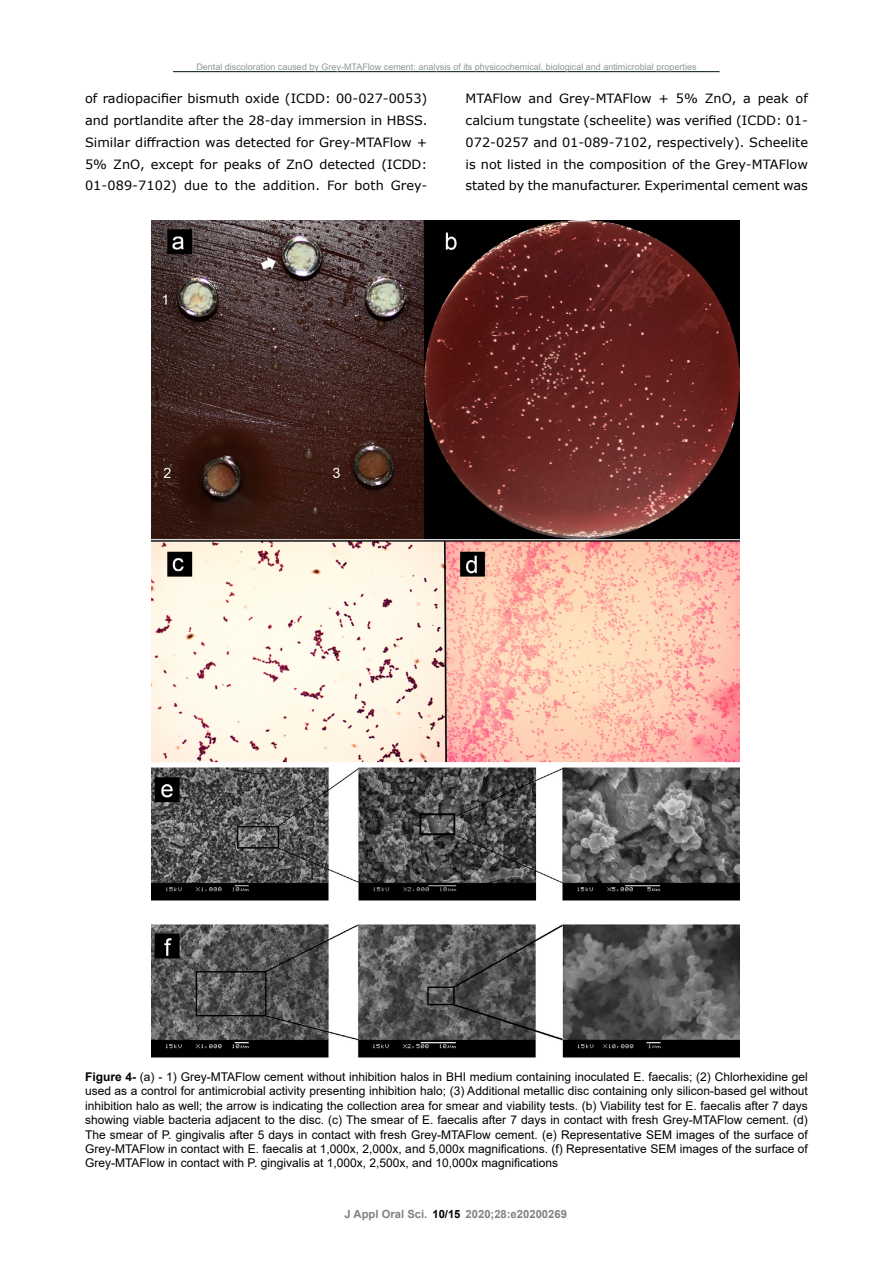
<style>
.page{position:relative;width:893px;height:1263px;background:#fff}
.page>*{position:absolute;margin:0;border:0;box-sizing:border-box;transform-origin:0 0}
.t1{font:12.75px/21.8px "Verdana";color:#000;text-align:justify}
.t2{font:12px/14.4px "Arial";color:#000;text-align:justify}
.t3{font:700 11.25px "Arial";color:#808285}
.t4{font:9px "Arial";color:#939598}
.s1{font-weight:700}
.s2{color:#000}
</style>
<div class="page">
<hr style="left:173px;top:71px;width:547px;height:1px;background:#00110d">
<img style="left:151px;top:220px;width:588px;height:838px">
<p class="t4" style="left:196px;top:60px;width:502px">Dental discoloration caused by Grey-MTAFlow cement: analysis of its physicochemical, biological and antimicrobial properties</p>
<p class="t1" style="left:85px;top:88px;width:344px">of radiopacifier bismuth oxide (ICDD: 00-027-0053) and portlandite after the 28-day immersion in HBSS.<br>Similar diffraction was detected for Grey-MTAFlow + 5% ZnO, except for peaks of ZnO detected (ICDD:<br>01-089-7102) due to the addition. For both Grey-</p>
<p class="t1" style="left:466px;top:88px;width:344px">MTAFlow and Grey-MTAFlow + 5% ZnO, a peak of calcium tungstate (scheelite) was verified (ICDD: 01- 072-0257 and 01-089-7102, respectively). Scheelite is not listed in the composition of the Grey-MTAFlow stated by the manufacturer. Experimental cement was</p>
<p class="t2" style="left:85px;top:1069px;width:724px"><span class="s1">Figure 4-</span> (a) - 1) Grey-MTAFlow cement without inhibition halos in BHI medium containing inoculated E. faecalis; (2) Chlorhexidine gel used as a control for antimicrobial activity presenting inhibition halo; (3) Additional metallic disc containing only silicon-based gel without inhibition halo as well; the arrow is indicating the collection area for smear and viability tests. (b) Viability test for E. faecalis after 7 days showing viable bacteria adjacent to the disc. (c) The smear of E. faecalis after 7 days in contact with fresh Grey-MTAFlow cement. (d)<br>The smear of P. gingivalis after 5 days in contact with fresh Grey-MTAFlow cement. (e) Representative SEM images of the surface of Grey-MTAFlow in contact with E. faecalis at 1,000x, 2,000x, and 5,000x magnifications. (f) Representative SEM images of the surface of Grey-MTAFlow in contact with P. gingivalis at 1,000x, 2,500x, and 10,000x magnifications</p>
<p class="t3" style="left:345px;top:1206px;width:224px">J Appl Oral Sci. <span class="s2">10/15</span> 2020;28:e20200269</p>
</div>
